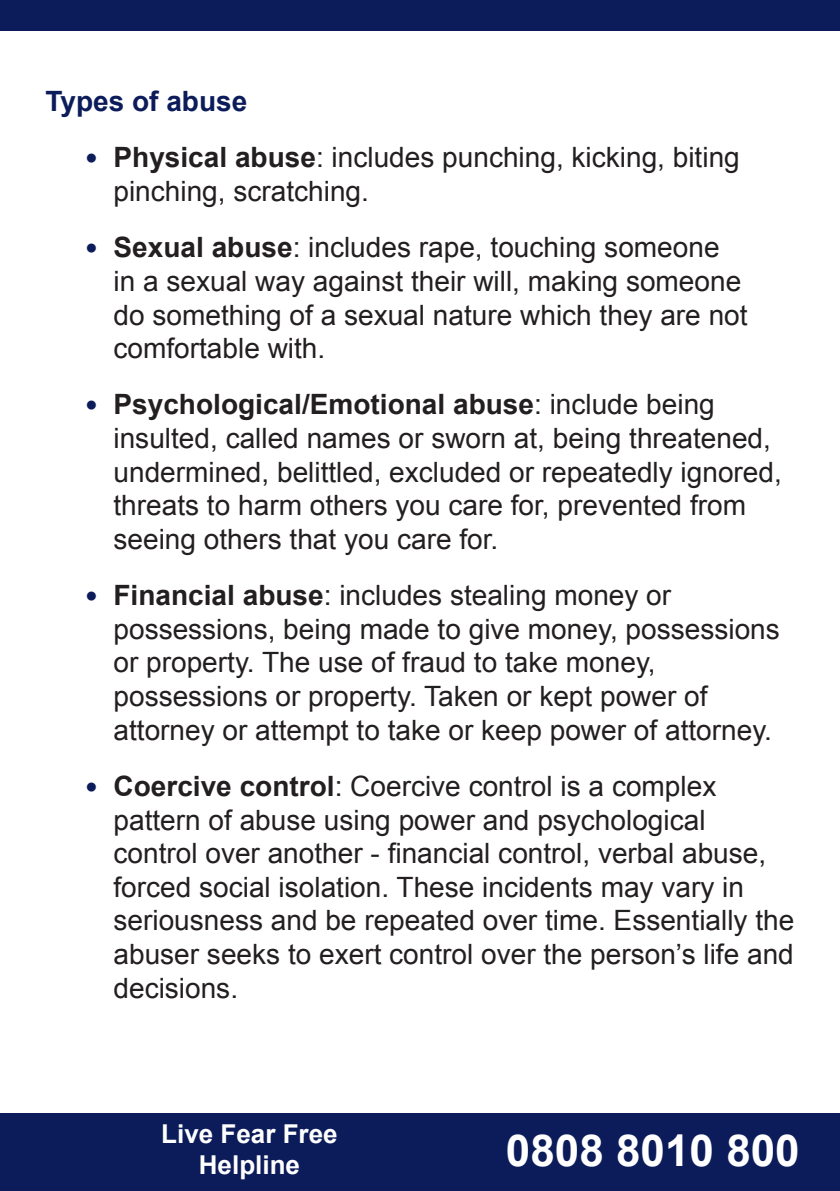
<style>
.page{position:relative;width:840px;height:1191px;background:#fff}
.page>*{position:absolute;margin:0;border:0;box-sizing:border-box;transform-origin:0 0}
.t1{font:700 44px "Arial";color:#fff}
.t2{font:28px/33.6px "Arial";color:#231f20}
.Subheading{font:700 28px "Arial";color:#0c1c5a}
.t3{font:700 26px/31.2px "Arial";color:#fff;text-align:center}
.s1{font-size:36px;color:#0c1c5a}
.s2{font-weight:700}
</style>
<div class="page">
<div style="left:0;top:0;width:839px;height:31px;background:#0c1c5a"></div>
<div style="left:0;top:1113px;width:839px;height:78px;background:#0c1c5a"></div>
<p class="Subheading" style="left:45px;top:83px;width:203px">Types of abuse</p>
<p class="t2" style="left:113px;top:141px;width:627px;text-indent:-28px"><span class="s1">•</span> <span class="s2">Physical abuse</span>: includes punching, kicking, biting pinching, scratching.</p>
<p class="t2" style="left:113px;top:231px;width:635px;text-indent:-28px"><span class="s1">•</span> <span class="s2">Sexual abuse</span>: includes rape, touching someone in a sexual way against their will, making someone do something of a sexual nature which they are not comfortable with.</p>
<p class="t2" style="left:113px;top:388px;width:669px;text-indent:-28px"><span class="s1">•</span> <span class="s2">Psychological/Emotional abuse</span>: include being insulted, called names or sworn at, being threatened, undermined, belittled, excluded or repeatedly ignored, threats to harm others you care for, prevented from seeing others that you care for.</p>
<p class="t2" style="left:113px;top:579px;width:667px;text-indent:-28px"><span class="s1">•</span> <span class="s2">Financial abuse</span>: includes stealing money or possessions, being made to give money, possessions or property. The use of fraud to take money, possessions or property. Taken or kept power of attorney or attempt to take or keep power of attorney.</p>
<p class="t2" style="left:113px;top:769px;width:682px;text-indent:-28px"><span class="s1">•</span> <span class="s2">Coercive control</span>: Coercive control is a complex pattern of abuse using power and psychological control over another - financial control, verbal abuse, forced social isolation. These incidents may vary in seriousness and be repeated over time. Essentially the abuser seeks to exert control over the person’s life and decisions.</p>
<p class="t3" style="left:161px;top:1118px;width:178px">Live Fear Free<br>Helpline</p>
<h1 class="t1" style="left:505px;top:1121px;width:295px">0808 8010 800</h1>
</div>
